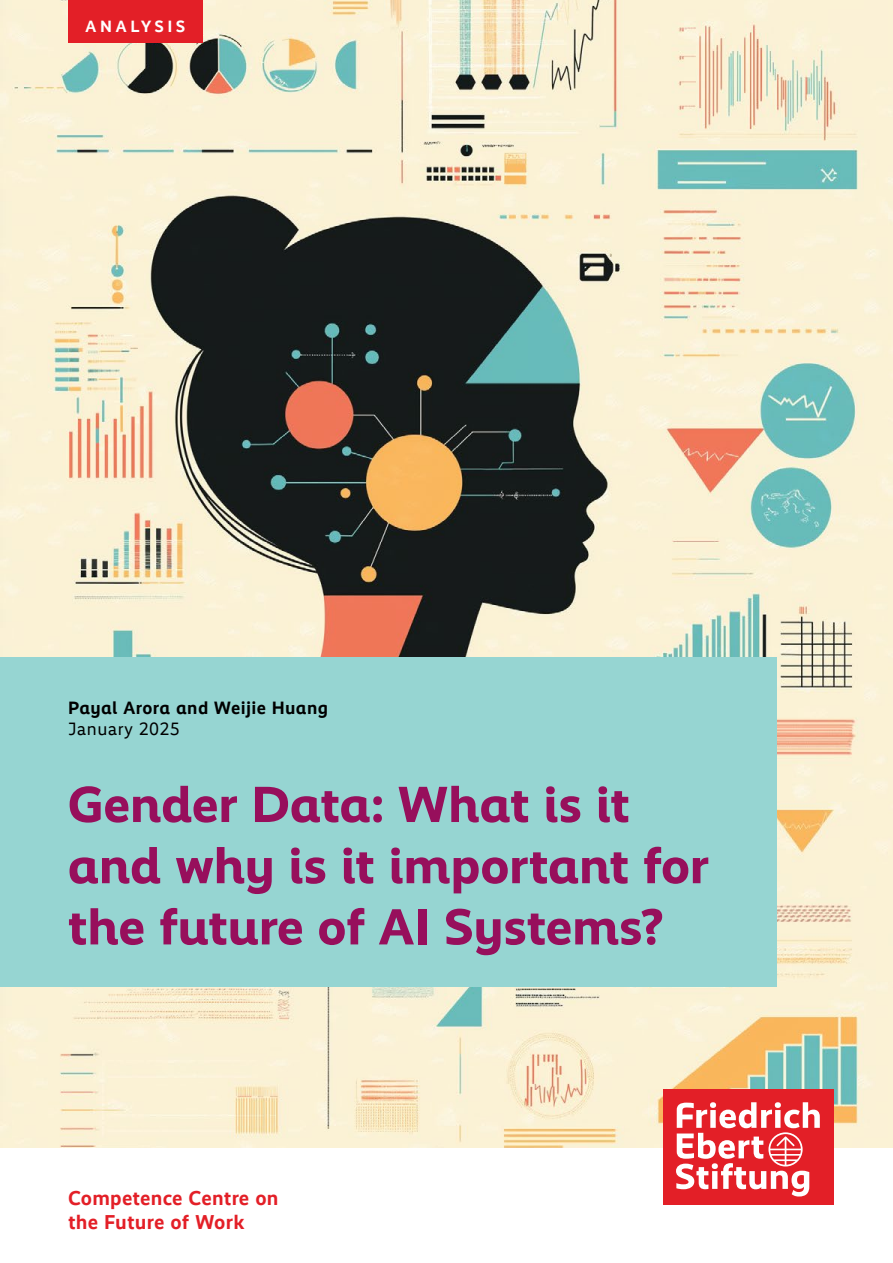
<style>
.page{position:relative;width:893px;height:1263px;background:#fff}
.page>*{position:absolute;margin:0;border:0;box-sizing:border-box;transform-origin:0 0}
.t1{font:51px/61.2px "Ebert Headline";letter-spacing:.005em;color:#970f5c}
.t2{font:700 20.25px/24px "Ebert";letter-spacing:.01em;color:#e31f27}
.t3{font:700 18px "Ebert";letter-spacing:.02em;color:#000}
.t4{font:18px "Ebert";letter-spacing:.02em;color:#000}
.t5{font:700 16.5px "Ebert";letter-spacing:.21em;color:#fff}
</style>
<div class="page">
<img style="left:0;top:0;width:893px;height:1147px">
<div style="left:0;top:657px;width:777px;height:330px;background:#96d5d2"></div>
<div style="left:68px;top:0;width:135px;height:43px;background:#e31f27"></div>
<div style="left:663px;top:1089px;width:170px;height:116px;background:#e31f27"></div>
<svg style="left:676px;top:1102px;width:144px;height:94px"></svg>
<p class="t5" style="left:85px;top:17px;width:102px">ANALYSIS</p>
<p class="t3" style="left:68px;top:697px;width:262px">Payal Arora and Weijie Huang</p>
<p class="t4" style="left:68px;top:719px;width:113px">January 2025</p>
<p class="t1" style="left:68px;top:774px;width:642px">Gender Data: What is it and why is it important for the future of AI Systems?</p>
<p class="t2" style="left:68px;top:1186px;width:212px">Competence Centre on the Future of Work</p>
</div>
